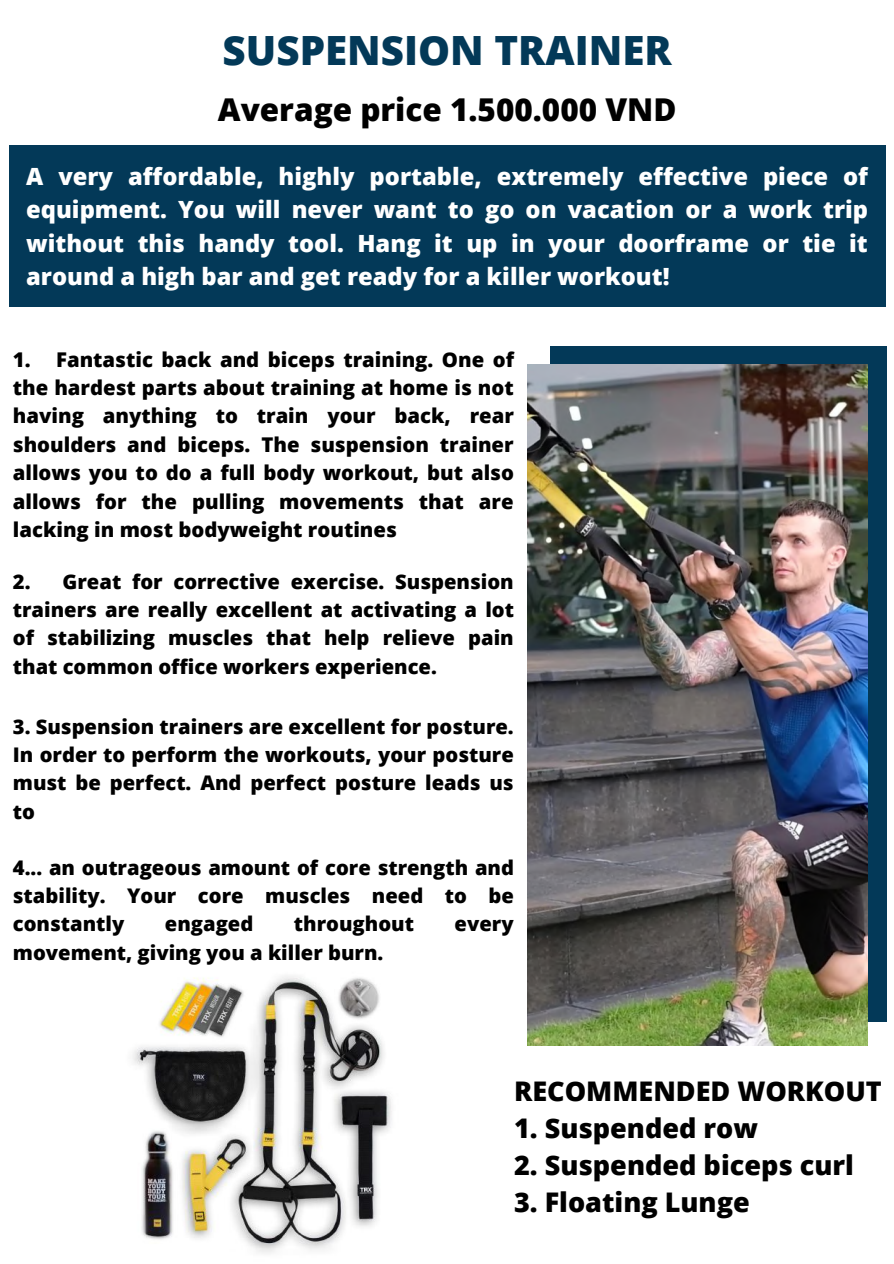
<style>
.page{position:relative;width:894px;height:1264px;background:#fff}
.page>*{position:absolute;margin:0;border:0;box-sizing:border-box;transform-origin:0 0}
.t1{font:800 40.35px "Open Sans";color:#033958}
.t2{font:800 31.5px "Open Sans";color:#000}
.t3{font:800 27px "Open Sans";color:#000}
.t4{font:800 23.7px/33.2px "Open Sans";color:#fff;text-align:justify}
.t5{font:800 20.25px/28.3px "Open Sans";color:#000;text-align:justify}
.t6{font:800 20.1px/28.2px "Open Sans";color:#000;text-align:justify}
</style>
<div class="page">
<div style="left:549px;top:346px;width:337px;height:675px;background:#033958"></div>
<img style="left:527px;top:364px;width:340px;height:681px">
<div style="left:9px;top:145px;width:876px;height:161px;background:#033958"></div>
<img style="left:132px;top:976px;width:260px;height:277px">
<h1 class="t1" style="left:222px;top:22px;width:450px">SUSPENSION TRAINER</h1>
<h2 class="t2" style="left:218px;top:87px;width:460px">Average price 1.500.000 VND</h2>
<p class="t4" style="left:26px;top:159px;width:843px">A very affordable, highly portable, extremely effective piece of equipment. You will never want to go on vacation or a work trip without this handy tool. Hang it up in your doorframe or tie it around a high bar and get ready for a killer workout!</p>
<p class="t5" style="left:13px;top:344px;width:502px">1. Fantastic back and biceps training. One of the hardest parts about training at home is not having anything to train your back, rear shoulders and biceps. The suspension trainer allows you to do a full body workout, but also allows for the pulling movements that are lacking in most bodyweight routines</p>
<p class="t6" style="left:13px;top:567px;width:502px">2. Great for corrective exercise. Suspension trainers are really excellent at activating a lot of stabilizing muscles that help relieve pain that common office workers experience.</p>
<p class="t6" style="left:13px;top:712px;width:502px">3. Suspension trainers are excellent for posture.<br>In order to perform the workouts, your posture must be perfect. And perfect posture leads us to</p>
<p class="t6" style="left:13px;top:853px;width:502px">4... an outrageous amount of core strength and stability. Your core muscles need to be constantly</p>
<p class="t6" style="left:165px;top:909px;width:90px">engaged</p>
<p class="t6" style="left:294px;top:909px;width:121px">throughout</p>
<p class="t6" style="left:454px;top:909px;width:60px">every</p>
<p class="t6" style="left:13px;top:937px;width:372px">movement, giving you a killer burn.</p>
<h3 class="t3" style="left:514px;top:1071px;width:369px">RECOMMENDED WORKOUT</h3>
<h3 class="t3" style="left:514px;top:1109px;width:245px">1. Suspended row</h3>
<h3 class="t3" style="left:514px;top:1146px;width:341px">2. Suspended biceps curl</h3>
<h3 class="t3" style="left:514px;top:1183px;width:237px">3. Floating Lunge</h3>
</div>
